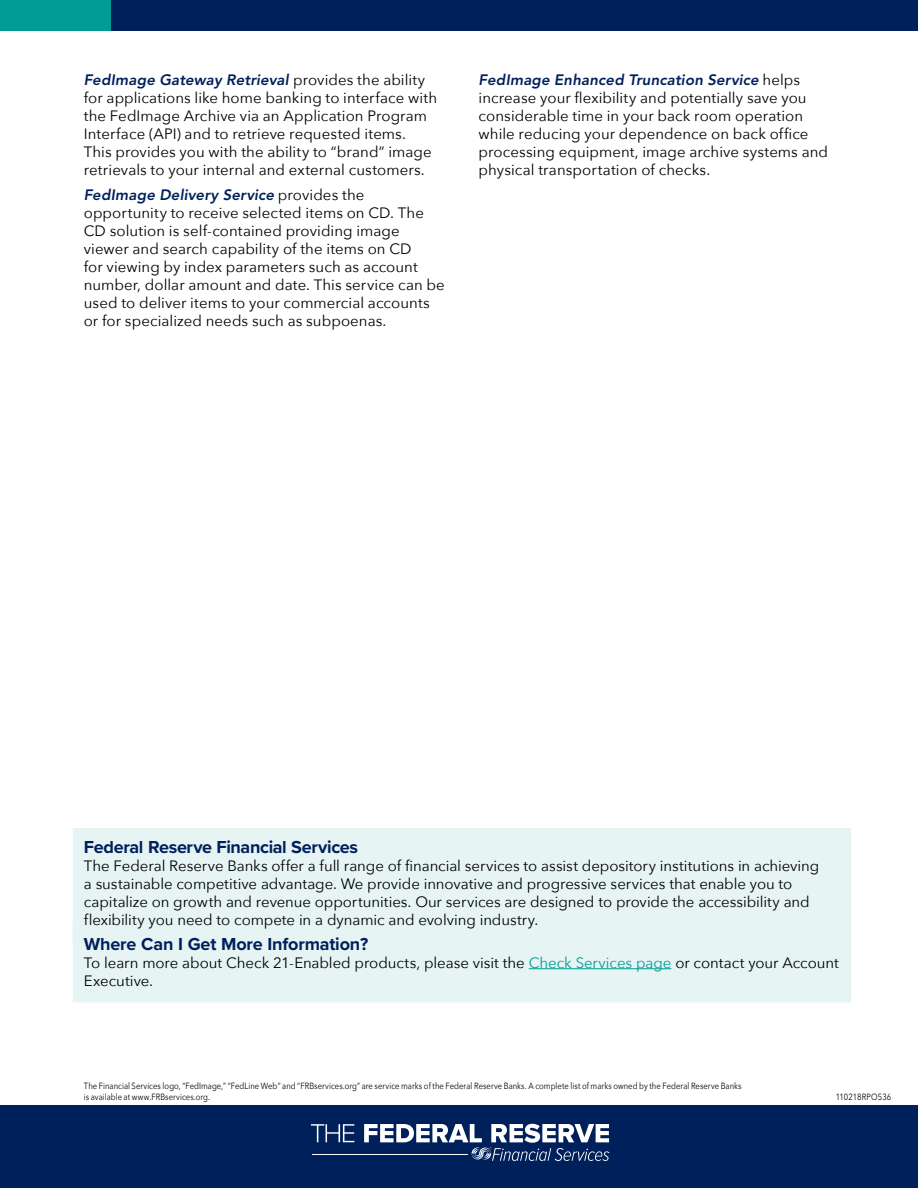
<style>
.page{position:relative;width:918px;height:1188px;background:#fff}
.page>*{position:absolute;margin:0;border:0;box-sizing:border-box;transform-origin:0 0}
.t1{font:700 18px "Proxima Nova";letter-spacing:-.015em;color:#00205b}
.t2{font:15px/18px "Avenir Next";color:#000}
.t3{font:9px/10.5px "Avenir Next";letter-spacing:.005em;color:#000;scale:.85 1}
.s1{font-family:"Avenir LT Std";font-weight:800;font-style:italic;color:#00205b}
.s2{color:#009b93}
</style>
<div class="page">
<div style="left:0;top:0;width:918px;height:31px;background:#00205b"></div>
<div style="left:0;top:0;width:111px;height:31px;background:#009b93"></div>
<div style="left:0;top:1105px;width:918px;height:83px;background:#00205b"></div>
<div style="left:73px;top:828px;width:778px;height:114px;background:#e6f5f4"></div>
<div style="left:73px;top:924px;width:778px;height:78px;background:#e6f5f4"></div>
<hr style="left:529px;top:968px;width:142px;height:1px;background:#009b93">
<svg style="left:311px;top:1124px;width:43px;height:18px"></svg>
<svg style="left:364px;top:1124px;width:245px;height:37px"></svg>
<hr style="left:312px;top:1154px;width:156px;height:1px;background:#fff">
<p class="t2" style="left:84px;top:70px;width:355px"><span class="s1">FedImage Gateway Retrieval</span> provides the ability for applications like home banking to interface with the FedImage Archive via an Application Program Interface (API) and to retrieve requested items.<br>This provides you with the ability to “brand” image retrievals to your internal and external customers.</p>
<p class="t2" style="left:84px;top:185px;width:363px"><span class="s1">FedImage Delivery Service</span> provides the opportunity to receive selected items on CD. The CD solution is self-contained providing image viewer and search capability of the items on CD<br>for viewing by index parameters such as account number, dollar amount and date. This service can be used to deliver items to your commercial accounts or for specialized needs such as subpoenas.</p>
<p class="t2" style="left:479px;top:70px;width:351px"><span class="s1">FedImage Enhanced Truncation Service</span> helps increase your flexibility and potentially save you considerable time in your back room operation while reducing your dependence on back office processing equipment, image archive systems and physical transportation of checks.</p>
<h3 class="t1" style="left:84px;top:834px;width:276px">Federal Reserve Financial Services</h3>
<p class="t2" style="left:84px;top:857px;width:737px">The Federal Reserve Banks offer a full range of financial services to assist depository institutions in achieving a sustainable competitive advantage. We provide innovative and progressive services that enable you to capitalize on growth and revenue opportunities. Our services are designed to provide the accessibility and flexibility you need to compete in a dynamic and evolving industry.</p>
<h3 class="t1" style="left:84px;top:930px;width:286px">Where Can I Get More Information?</h3>
<p class="t2" style="left:84px;top:953px;width:756px">To learn more about Check 21-Enabled products, please visit the <span class="s2">Check Services page</span> or contact your Account<br>Executive.</p>
<p class="t3" style="left:84px;top:1080px;width:775px">The Financial Services logo, “FedImage,” “FedLine Web” and “FRBservices.org” are service marks of the Federal Reserve Banks. A complete list of marks owned by the Federal Reserve Banks is available at www.FRBservices.org.</p>
<p class="t3" style="left:836px;top:1091px;width:67px">110218RPO536</p>
</div>
